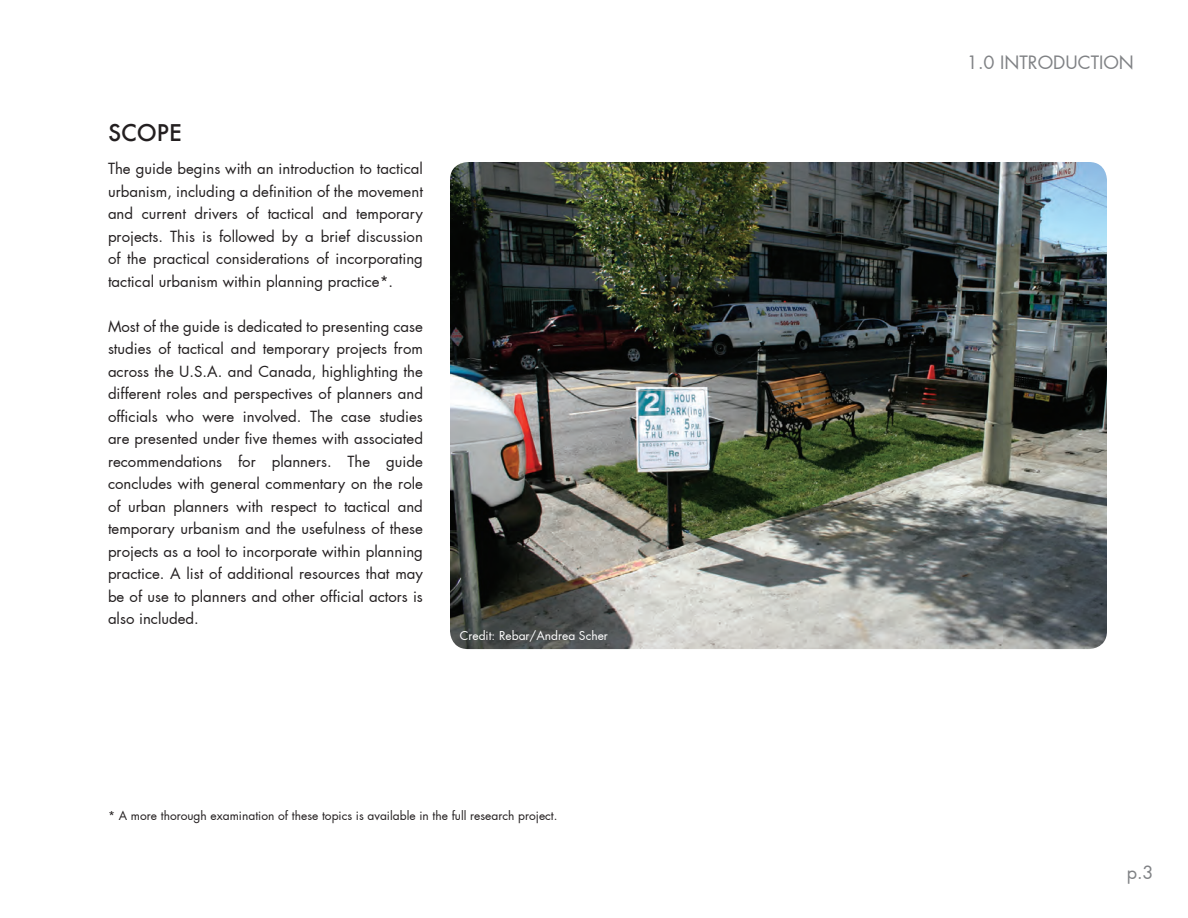
<style>
.page{position:relative;width:1188px;height:918px;background:#fff}
.page>*{position:absolute;margin:0;border:0;box-sizing:border-box;transform-origin:0 0}
.t1{font:500 22.5px "Futura";color:#231f20}
.t2{font:18px "Futura";color:#808285}
.t3{font:15px/22.5px "Futura";color:#231f20;text-align:justify}
.t4{font:12px "Futura";color:#231f20}
.t5{font:12px "Futura";color:#fff}
</style>
<div class="page">
<img style="left:450px;top:162px;width:657px;height:487px">
<p class="t1" style="left:108px;top:117px;width:75px">SCOPE</p>
<p class="t3" style="left:108px;top:158px;width:317px">The guide begins with an introduction to tactical urbanism, including a definition of the movement and current drivers of tactical and temporary projects. This is followed by a brief discussion of the practical considerations of incorporating tactical urbanism within planning practice*.</p>
<p class="t3" style="left:108px;top:315px;width:317px">Most of the guide is dedicated to presenting case studies of tactical and temporary projects from across the U.S.A. and Canada, highlighting the different roles and perspectives of planners and officials who were involved. The case studies are presented under five themes with associated recommendations for planners. The guide concludes with general commentary on the role of urban planners with respect to tactical and temporary urbanism and the usefulness of these projects as a tool to incorporate within planning practice. A list of additional resources that may be of use to planners and other official actors is also included.</p>
<p class="t5" style="left:460px;top:628px;width:150px">Credit: Rebar/Andrea Scher</p>
<p class="t4" style="left:108px;top:808px;width:451px">* A more thorough examination of these topics is available in the full research project.</p>
<p class="t2" style="left:967px;top:51px;width:169px">1.0 INTRODUCTION</p>
<p class="t2" style="left:1127px;top:861px;width:29px">p.3</p>
</div>
